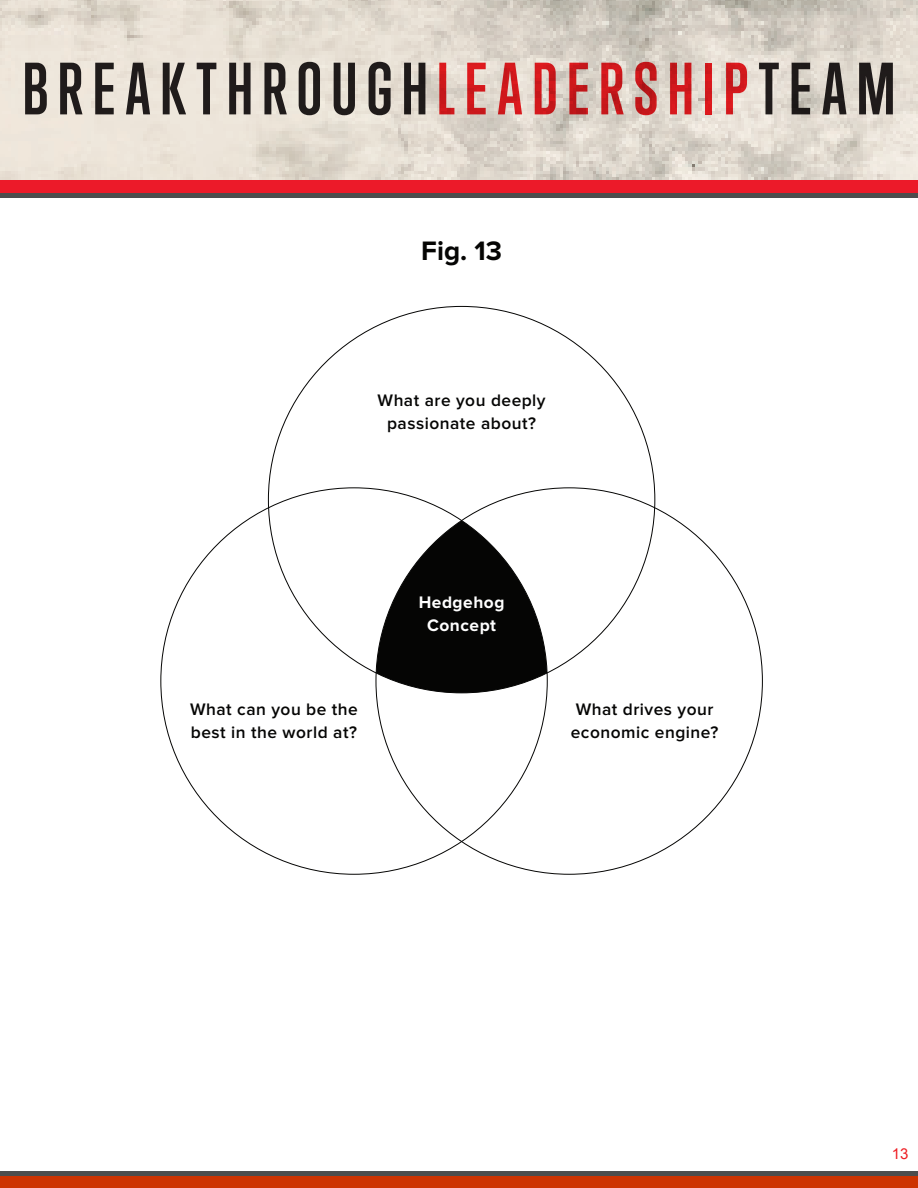
<style>
.page{position:relative;width:918px;height:1188px;background:#fff}
.page>*{position:absolute;margin:0;border:0;box-sizing:border-box;transform-origin:0 0}
.t1{font:700 67.5px "Trump Gothic Pro";letter-spacing:.14em;color:#231f20}
.t2{font:700 27.6px "Proxima Nova";color:#050504}
.t3{font:600 17.25px/23.1px "Proxima Nova";letter-spacing:.03em;color:#050504}
.t4{font:700 17.25px/23.1px "Proxima Nova";letter-spacing:.03em;color:#fff;text-align:center}
.t5{font:15px "Arial";color:#ee1d23}
.s1{color:#ee1d23}
</style>
<div class="page">
<svg style="left:0;top:192px;width:918px;height:6px;background:#674447"></svg>
<div style="left:0;top:158px;width:918px;height:34px;background:#ec1a29"></div>
<div style="left:0;top:1171px;width:918px;height:9px;background:#4d4d4d"></div>
<div style="left:0;top:1176px;width:918px;height:12px;background:#cd3301"></div>
<img style="left:0;top:0;width:918px;height:180px">
<svg style="left:376px;top:521px;width:171px;height:172px"></svg>
<h1 class="t1" style="left:22px;top:48px;width:875px">BREAKTHROUGH<span class="s1">LEADERSHIP</span>TEAM</h1>
<p class="t2" style="left:421px;top:238px;width:82px">Fig. 13</p>
<p class="t3" style="left:378px;top:389px;width:170px;text-align:center">What are you deeply passionate about?</p>
<p class="t3" style="left:190px;top:698px;width:169px">What can you be the best in the world at?</p>
<p class="t4" style="left:419px;top:591px;width:87px">Hedgehog<br>Concept</p>
<p class="t3" style="left:571px;top:698px;width:149px">What drives your economic engine?</p>
<p class="t5" style="left:892px;top:1144px;width:18px">13</p>
</div>
